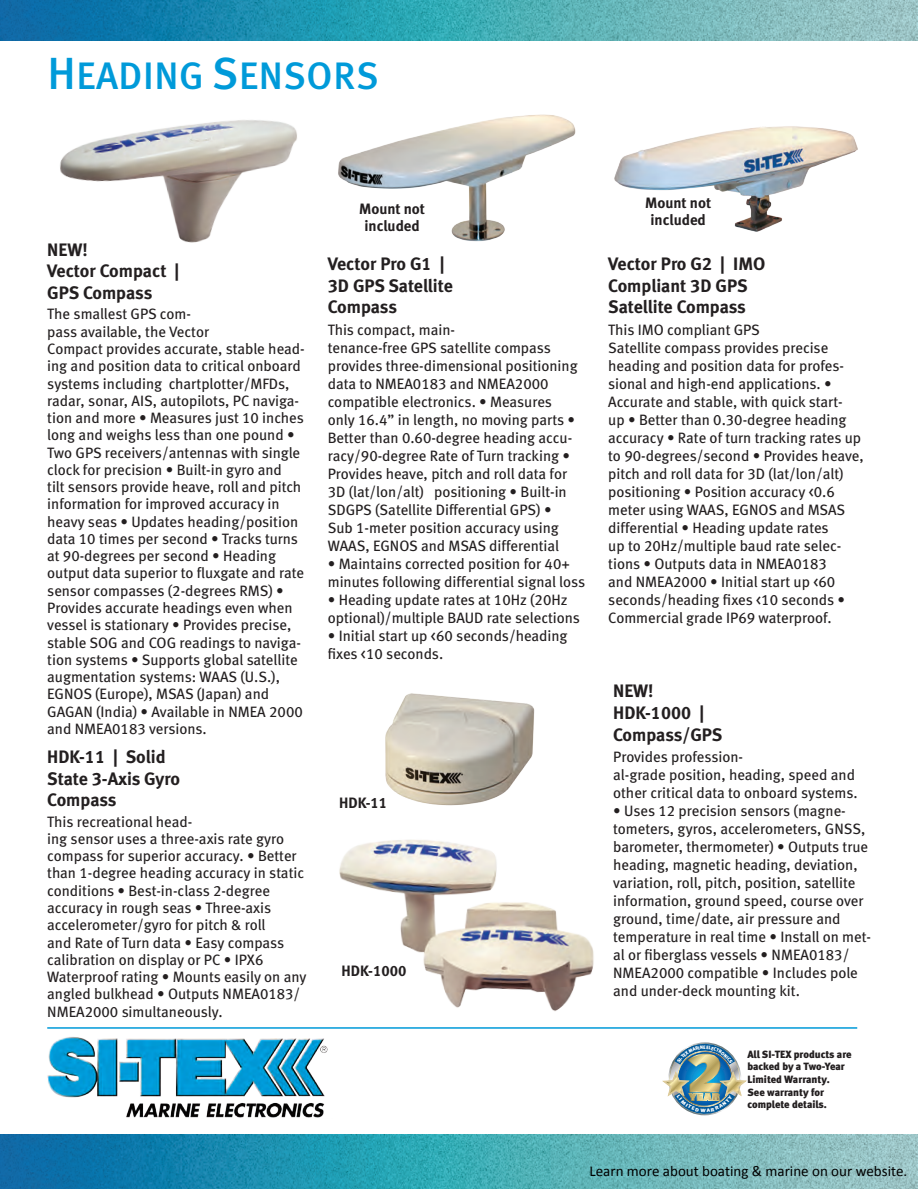
<style>
.page{position:relative;width:918px;height:1189px;background:#fff}
.page>*{position:absolute;margin:0;border:0;box-sizing:border-box;transform-origin:0 0}
.t1{font:38.25px "Meta Medium LF Caps SC850";color:#009ad9}
.t2{font:18px/21.6px "Meta Bold LF";color:#231f20}
.t3{font:15px/18px "Meta Book LF";color:#231f20}
.t4{font:15px/16.5px "Meta Bold LF";color:#231f20;text-align:center}
.t5{font:15px "Calibri";color:#000}
.t6{font:10.5px/12.6px "Meta Black LF";color:#231f20}
.t7{font:4.8px "Meta Black LF Caps";color:#fff}
.s1{font-size:45px}
</style>
<div class="page">
<img style="left:0;top:0;width:918px;height:40px">
<img style="left:0;top:1134px;width:918px;height:54px">
<hr style="left:47px;top:1026px;width:810px;height:2px;background:#009ad9">
<img style="left:47px;top:1027px;width:281px;height:90px">
<img style="left:338px;top:114px;width:238px;height:128px">
<img style="left:614px;top:126px;width:244px;height:106px">
<img style="left:60px;top:120px;width:237px;height:123px">
<img style="left:385px;top:693px;width:150px;height:113px">
<img style="left:316px;top:840px;width:292px;height:191px">
<img style="left:663px;top:1042px;width:83px;height:74px">
<p class="t1" style="left:47px;top:54px;width:329px"><span class="s1">H</span>EADING <span class="s1">S</span>ENSORS</p>
<p class="t2" style="left:47px;top:238px;width:133px">NEW!<br>Vector Compact |<br>GPS Compass</p>
<p class="t3" style="left:47px;top:305px;width:259px;line-height:17.2px">The smallest GPS com-<br>pass available, the Vector<br>Compact provides accurate, stable head&shy;ing and position data to critical onboard systems including chartplotter/MFDs, radar, sonar, AIS, autopilots, PC naviga&shy;tion and more • Measures just 10 inches long and weighs less than one pound • Two GPS receivers/antennas with single clock for precision • Built-in gyro and<br>tilt sensors provide heave, roll and pitch information for improved accuracy in heavy seas • Updates heading/position data 10 times per second • Tracks turns at 90-degrees per second • Heading output data superior to fluxgate and rate sensor compasses (2-degrees RMS) • Provides accurate headings even when vessel is stationary • Provides precise, stable SOG and COG readings to naviga&shy;tion systems • Supports global satellite augmentation systems: WAAS (U.S.), EGNOS (Europe), MSAS (Japan) and GAGAN (India) • Available in NMEA 2000 and NMEA0183 versions.</p>
<p class="t2" style="left:47px;top:745px;width:134px">HDK-11 | Solid<br>State 3-Axis Gyro<br>Compass</p>
<p class="t3" style="left:47px;top:812px;width:261px;line-height:17.2px">This recreational head-<br>ing sensor uses a three-axis rate gyro compass for superior accuracy. • Better than 1-degree heading accuracy in static conditions • Best-in-class 2-degree accuracy in rough seas • Three-axis accelerometer/gyro for pitch &amp; roll<br>and Rate of Turn data • Easy compass calibration on display or PC • IPX6<br>Waterproof rating • Mounts easily on any angled bulkhead • Outputs NMEA0183/ NMEA2000 simultaneously.</p>
<p class="t4" style="left:359px;top:201px;width:67px">Mount not included</p>
<p class="t2" style="left:328px;top:253px;width:127px">Vector Pro G1 |<br>3D GPS Satellite<br>Compass</p>
<p class="t3" style="left:328px;top:320px;width:251px">This compact, main-<br>tenance-free GPS satellite compass provides three-dimensional positioning data to NMEA0183 and NMEA2000 compatible electronics. • Measures only 16.4” in length, no moving parts • Better than 0.60-degree heading accu&shy;racy/90-degree Rate of Turn tracking • Provides heave, pitch and roll data for 3D (lat/lon/alt) positioning • Built-in SDGPS (Satellite Differential GPS) • Sub 1-meter position accuracy using WAAS, EGNOS and MSAS differential</p>
<p class="t3" style="left:328px;top:554px;width:259px">• Maintains corrected position for 40+ minutes following differential signal loss</p>
<p class="t3" style="left:328px;top:590px;width:254px">• Heading update rates at 10Hz (20Hz optional)/multiple BAUD rate selections</p>
<p class="t3" style="left:328px;top:626px;width:241px">• Initial start up &lt;60 seconds/heading fixes &lt;10 seconds.</p>
<p class="t4" style="left:339px;top:794px;width:50px">HDK-11</p>
<p class="t4" style="left:342px;top:962px;width:67px">HDK-1000</p>
<p class="t4" style="left:645px;top:195px;width:67px">Mount not included</p>
<p class="t2" style="left:608px;top:253px;width:159px">Vector Pro G2 | IMO<br>Compliant 3D GPS<br>Satellite Compass</p>
<p class="t3" style="left:608px;top:320px;width:257px">This IMO compliant GPS<br>Satellite compass provides precise heading and position data for profes&shy;sional and high-end applications. • Accurate and stable, with quick start-<br>up • Better than 0.30-degree heading accuracy • Rate of turn tracking rates up to 90-degrees/second • Provides heave, pitch and roll data for 3D (lat/lon/alt) positioning • Position accuracy &lt;0.6 meter using WAAS, EGNOS and MSAS differential • Heading update rates<br>up to 20Hz/multiple baud rate selec&shy;tions • Outputs data in NMEA0183<br>and NMEA2000 • Initial start up &lt;60 seconds/heading fixes &lt;10 seconds • Commercial grade IP69 waterproof.</p>
<p class="t2" style="left:613px;top:680px;width:111px">New!<br>HDK-1000 |<br>Compass/GPS</p>
<p class="t3" style="left:613px;top:747px;width:246px">Provides profession-<br>al-grade position, heading, speed and other critical data to onboard systems.</p>
<p class="t3" style="left:613px;top:801px;width:259px">• Uses 12 precision sensors (magne&shy;tometers, gyros, accelerometers, GNSS, barometer, thermometer) • Outputs true heading, magnetic heading, deviation, variation, roll, pitch, position, satellite information, ground speed, course over ground, time/date, air pressure and temperature in real time • Install on met&shy;al or fiberglass vessels • NMEA0183/ NMEA2000 compatible • Includes pole and under-deck mounting kit.</p>
<p class="t7" style="left:703px;top:1044px;width:4px">E</p>
<p class="t6" style="left:747px;top:1047px;width:106px">All SI-TEX products are backed by a Two-Year<br>Limited Warranty.<br>See warranty for complete details.</p>
<p class="t5" style="left:590px;top:1160px;width:319px">Learn more about boating &amp; marine on our website.</p>
</div>
